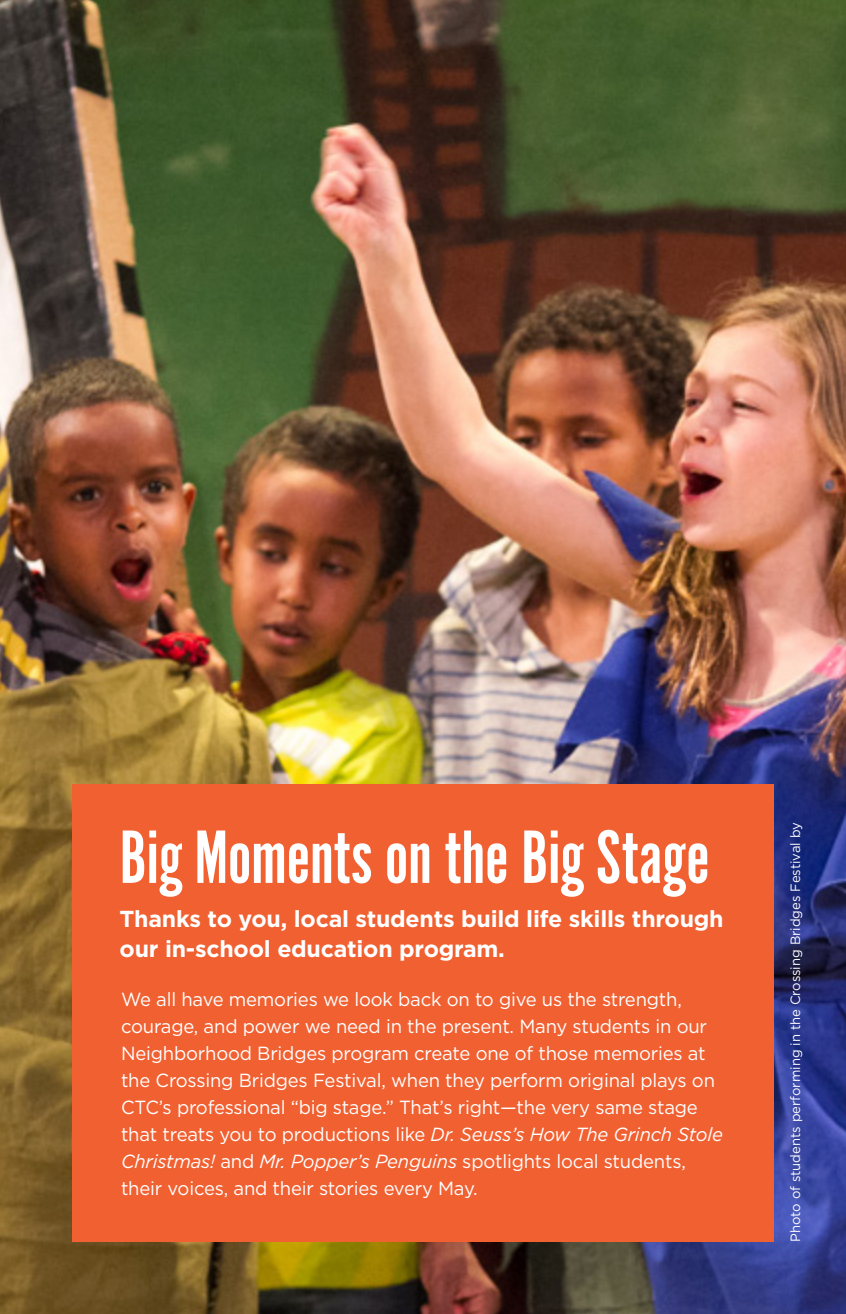
<style>
.page{position:relative;width:846px;height:1314px;background:#fff}
.page>*{position:absolute;margin:0;border:0;box-sizing:border-box;transform-origin:0 0}
.t1{font:78.6px "Alternate Got No 1 D";letter-spacing:-.01em;color:#fff}
.t2{font:700 23.2px/30px "Gotham";letter-spacing:-.01em;color:#fff}
.t3{font:19px/27px "Gotham";letter-spacing:-.01em;color:#fff}
.t4{font:13.4px "Gotham";color:#fff}
.s1{font-style:italic}
</style>
<div class="page">
<img style="left:0;top:0;width:845px;height:1314px">
<div style="left:72px;top:784px;width:701px;height:458px;background:#f16031"></div>
<h1 class="t1" style="left:119px;top:815px;width:592px">Big Moments on the Big Stage</h1>
<p class="t2" style="left:119px;top:903px;width:605px">Thanks to you, local students build life skills through our in-school education program.</p>
<p class="t3" style="left:121px;top:985px;width:603px">We all have memories we look back on to give us the strength, courage, and power we need in the present. Many students in our Neighborhood Bridges program create one of those memories at the Crossing Bridges Festival, when they perform original plays on CTC’s professional “big stage.” That’s right—the very same stage that treats you to productions like <span class="s1">Dr. Seuss’s How The Grinch Stole Christmas!</span> and <span class="s1">Mr. Popper’s Penguins</span> spotlights local students, their voices, and their stories every May.</p>
<p class="t4" style="left:787px;top:1242px;width:421px;rotate:-90deg">Photo of students performing in the Crossing Bridges Festival by</p>
</div>
